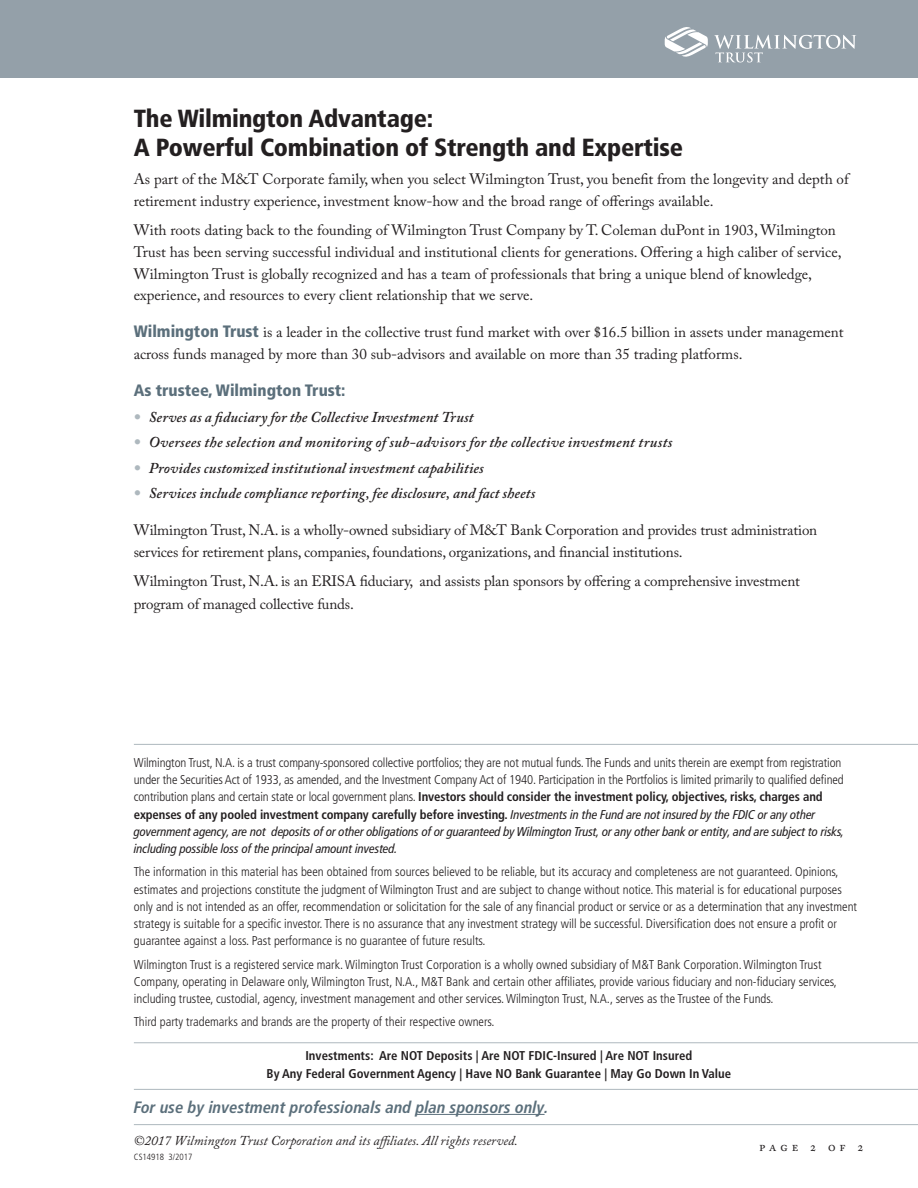
<style>
.page{position:relative;width:918px;height:1188px;background:#fff}
.page>*{position:absolute;margin:0;border:0;box-sizing:border-box;transform-origin:0 0}
.t1{font:900 condensed 24.75px/29.7px "Frutiger LT Std";letter-spacing:-.01em;color:#231f20}
.intro_text{font:italic 700 condensed 16.5px "Frutiger LT Pro";color:#5b6f7b}
.intro_text-2{font:900 condensed 16.5px "Frutiger LT Std";color:#5b6f7b}
.intro_text-3{font:15px/21.8px "Adobe Caslon Pro";color:#231f20}
.t2{font:italic 600 15px "Adobe Caslon Pro";letter-spacing:.01em;color:#231f20}
.t3{font:italic 13.5px "Adobe Caslon Pro";color:#231f20}
.t4{font:13.5px "Adobe Caslon Pro";letter-spacing:.285em;color:#231f20}
.intro_text-4{font:300 condensed 12.75px/17.2px "Frutiger LT Std";color:#231f20}
.t5{font:700 condensed 12.75px "Frutiger LT Std";color:#231f20}
.intro_text-5{font:300 condensed 9px "Frutiger LT Std";color:#231f20}
.s1{font-family:"Frutiger LT Std";font-weight:900;font-stretch:condensed;font-size:16.5px;color:#5b6f7b}
.s2{font-family:"Frutiger LT Std";font-weight:900;font-style:normal;color:#aeb8be}
.s3{font-weight:700}
.s4{font-family:"Frutiger LT Pro";font-weight:400;font-style:italic}
</style>
<div class="page">
<div style="left:0;top:0;width:918px;height:77px;background:#94a0a9"></div>
<svg style="left:665px;top:27px;width:43px;height:30px"></svg>
<svg style="left:714px;top:35px;width:142px;height:27px"></svg>
<hr style="left:134px;top:1124px;width:784px;height:1px;background:#aeb8be">
<hr style="left:134px;top:1089px;width:784px;height:1px;background:#aeb8be">
<hr style="left:134px;top:1042px;width:784px;height:1px;background:#aeb8be">
<hr style="left:134px;top:744px;width:784px;height:1px;background:#aeb8be">
<hr style="left:416px;top:1114px;width:129px;height:1px;background:#5b6f7b">
<p class="t1" style="left:134px;top:103px;width:551px">The Wilmington Advantage:<br>A Powerful Combination of Strength and Expertise</p>
<p class="intro_text-3" style="left:134px;top:168px;width:718px">As part of the M&amp;T Corporate family, when you select Wilmington Trust, you benefit from the longevity and depth of retirement industry experience, investment know-how and the broad range of offerings available.</p>
<p class="intro_text-3" style="left:134px;top:219px;width:709px">With roots dating back to the founding of Wilmington Trust Company by T. Coleman duPont in 1903, Wilmington Trust has been serving successful individual and institutional clients for generations. Offering a high caliber of service, Wilmington Trust is globally recognized and has a team of professionals that bring a unique blend of knowledge, experience, and resources to every client relationship that we serve.</p>
<p class="intro_text-3" style="left:134px;top:321px;width:712px"><span class="s1">Wilmington Trust</span> is a leader in the collective trust fund market with over $16.5 billion in assets under management across funds managed by more than 30 sub-advisors and available on more than 35 trading platforms.</p>
<p class="intro_text-2" style="left:134px;top:381px;width:213px">As trustee, Wilmington Trust:</p>
<p class="t2" style="left:134px;top:408px;width:341px"><span class="s2">•</span> Serves as a fiduciary for the Collective Investment Trust</p>
<p class="t2" style="left:134px;top:434px;width:540px"><span class="s2">•</span> Oversees the selection and monitoring of sub-advisors for the collective investment trusts</p>
<p class="t2" style="left:134px;top:459px;width:352px"><span class="s2">•</span> Provides customized institutional investment capabilities</p>
<p class="t2" style="left:134px;top:485px;width:403px"><span class="s2">•</span> Services include compliance reporting, fee disclosure, and fact sheets</p>
<p class="intro_text-3" style="left:134px;top:519px;width:685px">Wilmington Trust, N.A. is a wholly-owned subsidiary of M&amp;T Bank Corporation and provides trust administration services for retirement plans, companies, foundations, organizations, and financial institutions.</p>
<p class="intro_text-3" style="left:134px;top:570px;width:668px;line-height:22.5px">Wilmington Trust, N.A. is an ERISA fiduciary, and assists plan sponsors by offering a comprehensive investment program of managed collective funds.</p>
<p class="intro_text-4" style="left:134px;top:754px;width:712px">Wilmington Trust, N.A. is a trust company-sponsored collective portfolios; they are not mutual funds. The Funds and units therein are exempt from registration under the Securities Act of 1933, as amended, and the Investment Company Act of 1940. Participation in the Portfolios is limited primarily to qualified defined contribution plans and certain state or local government plans. <span class="s3">Investors should consider the investment policy, objectives, risks, charges and expenses of any pooled investment company carefully before investing.</span> <span class="s4">Investments in the Fund are not insured by the FDIC or any other government agency, are not deposits of or other obligations of or guaranteed by Wilmington Trust, or any other bank or entity, and are subject to risks, including possible loss of the principal amount invested.</span></p>
<p class="intro_text-4" style="left:134px;top:863px;width:725px">The information in this material has been obtained from sources believed to be reliable, but its accuracy and completeness are not guaranteed. Opinions, estimates and projections constitute the judgment of Wilmington Trust and are subject to change without notice. This material is for educational purposes only and is not intended as an offer, recommendation or solicitation for the sale of any financial product or service or as a determination that any investment strategy is suitable for a specific investor. There is no assurance that any investment strategy will be successful. Diversification does not ensure a profit or guarantee against a loss. Past performance is no guarantee of future results.</p>
<p class="intro_text-4" style="left:134px;top:956px;width:705px">Wilmington Trust is a registered service mark. Wilmington Trust Corporation is a wholly owned subsidiary of M&amp;T Bank Corporation. Wilmington Trust<br>Company, operating in Delaware only, Wilmington Trust, N.A., M&amp;T Bank and certain other affiliates, provide various fiduciary and non-fiduciary services, including trustee, custodial, agency, investment management and other services. Wilmington Trust, N.A., serves as the Trustee of the Funds.</p>
<p class="intro_text-4" style="left:134px;top:1013px;width:362px">Third party trademarks and brands are the property of their respective owners.</p>
<p class="t5" style="left:305px;top:1048px;width:388px">Investments: Are NOT Deposits | Are NOT FDIC-Insured | Are NOT Insured</p>
<p class="t5" style="left:267px;top:1066px;width:466px">By Any Federal Government Agency | Have NO Bank Guarantee | May Go Down In Value</p>
<p class="intro_text" style="left:134px;top:1097px;width:416px">For use by investment professionals and plan sponsors only.</p>
<p class="t4" style="left:759px;top:1139px;width:106px">page 2 of 2</p>
<p class="t3" style="left:134px;top:1133px;width:385px">©2017 Wilmington Trust Corporation and its affiliates. All rights reserved.</p>
<p class="intro_text-5" style="left:134px;top:1151px;width:60px">CS14918 3/2017</p>
</div>
